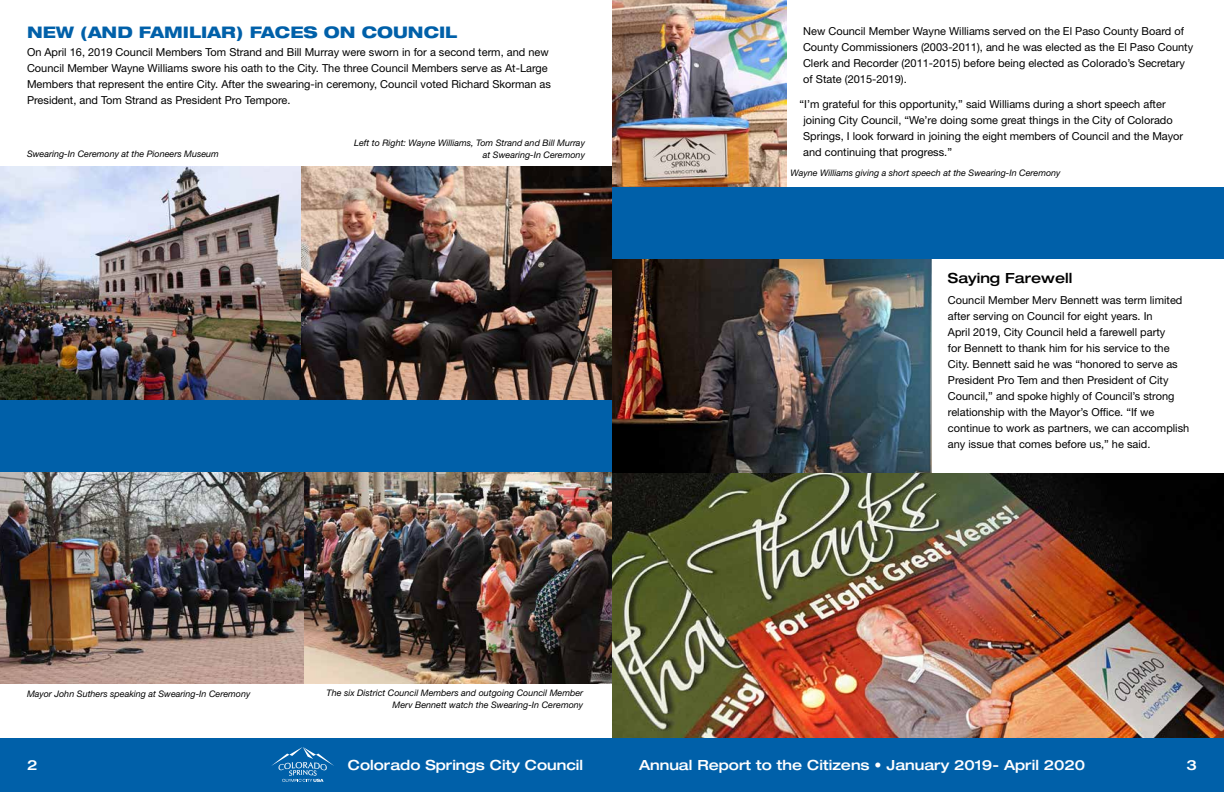
<style>
.page{position:relative;width:1224px;height:792px;background:#fff}
.page>*{position:absolute;margin:0;border:0;box-sizing:border-box;transform-origin:0 0}
.t1{font:800 expanded 16px "Helvetica Neue LT Std";color:#0060a9}
.t2{font:500 expanded 14px "Helvetica Neue LT Std";color:#fff}
.t3{font:500 expanded 14px "Helvetica Neue LT Std";color:#000}
.t4{font:11px/16px "Helvetica Neue LT Std";color:#000}
.t5{font:italic 9px/12px "Helvetica Neue LT Std";color:#000;text-align:right}
</style>
<div class="page">
<img style="left:612px;top:259px;width:320px;height:214px">
<img style="left:0;top:166px;width:612px;height:234px">
<img style="left:0;top:472px;width:305px;height:212px">
<img style="left:305px;top:472px;width:307px;height:212px">
<img style="left:612px;top:0;width:175px;height:187px">
<img style="left:612px;top:473px;width:612px;height:265px">
<div style="left:0;top:400px;width:612px;height:72px;background:#0060a9"></div>
<div style="left:612px;top:187px;width:612px;height:72px;background:#0060a9"></div>
<div style="left:0;top:738px;width:1224px;height:54px;background:#0060a9"></div>
<svg style="left:271px;top:747px;width:63px;height:35px"></svg>
<h1 class="t1" style="left:27px;top:22px;width:432px">NEW (AND FAMILIAR) FACES ON COUNCIL</h1>
<p class="t4" style="left:27px;top:44px;width:526px">On April 16, 2019 Council Members Tom Strand and Bill Murray were sworn in for a second term, and new Council Member Wayne Williams swore his oath to the City. The three Council Members serve as At-Large Members that represent the entire City. After the swearing-in ceremony, Council voted Richard Skorman as President, and Tom Strand as President Pro Tempore.</p>
<p class="t5" style="left:27px;top:148px;width:193px">Swearing-In Ceremony at the Pioneers Museum</p>
<p class="t5" style="left:354px;top:137px;width:232px">Left to Right: Wayne Williams, Tom Strand and Bill Murray at Swearing-In Ceremony</p>
<p class="t5" style="left:27px;top:688px;width:225px">Mayor John Suthers speaking at Swearing-In Ceremony</p>
<p class="t5" style="left:327px;top:687px;width:258px">The six District Council Members and outgoing Council Member<br>Merv Bennett watch the Swearing-In Ceremony</p>
<p class="t4" style="left:803px;top:23px;width:392px">New Council Member Wayne Williams served on the El Paso County Board of County Commissioners (2003-2011), and he was elected as the El Paso County Clerk and Recorder (2011-2015) before being elected as Colorado’s Secretary of State (2015-2019).</p>
<p class="t4" style="left:803px;top:96px;width:382px;text-indent:-4px">“I’m grateful for this opportunity,” said Williams during a short speech after joining City Council, “We’re doing some great things in the City of Colorado Springs, I look forward in joining the eight members of Council and the Mayor and continuing that progress.”</p>
<p class="t5" style="left:791px;top:167px;width:272px">Wayne Williams giving a short speech at the Swearing-In Ceremony</p>
<p class="t3" style="left:948px;top:270px;width:126px">Saying Farewell</p>
<p class="t4" style="left:948px;top:292px;width:243px">Council Member Merv Bennett was term limited after serving on Council for eight years. In<br>April 2019, City Council held a farewell party<br>for Bennett to thank him for his service to the City. Bennett said he was “honored to serve as President Pro Tem and then President of City Council,” and spoke highly of Council’s strong relationship with the Mayor’s Office. “If we continue to work as partners, we can accomplish any issue that comes before us,” he said.</p>
<p class="t2" style="left:27px;top:756px;width:12px">2</p>
<p class="t2" style="left:348px;top:756px;width:237px">Colorado Springs City Council</p>
<p class="t2" style="left:639px;top:756px;width:448px">Annual Report to the Citizens • January 2019- April 2020</p>
<p class="t2" style="left:1187px;top:756px;width:12px">3</p>
</div>
